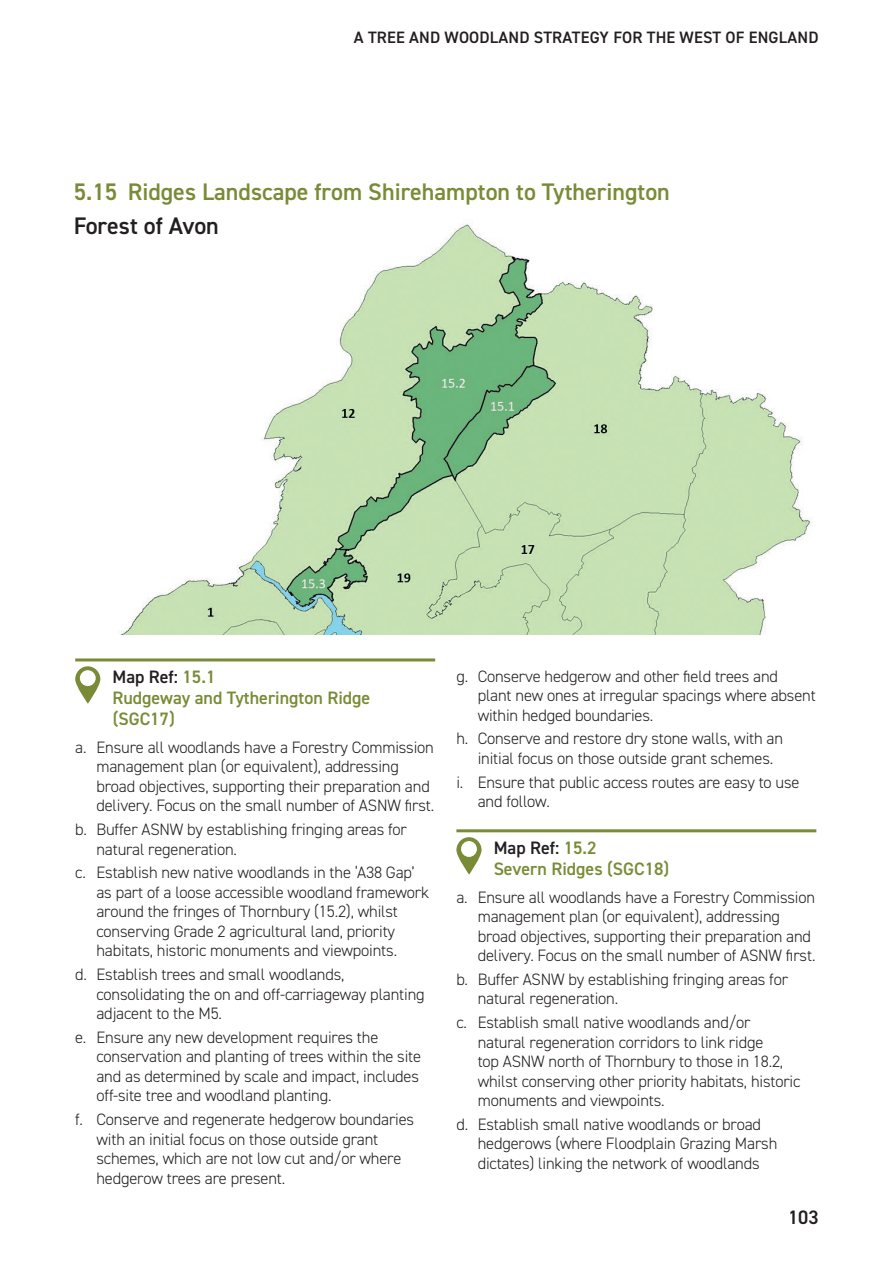
<style>
.page{position:relative;width:893px;height:1263px;background:#fff}
.page>*{position:absolute;margin:0;border:0;box-sizing:border-box;transform-origin:0 0}
._5_Subs{font:600 24px "DIN2014";color:#798b36}
._5_Subs-2{font:600 24px "DIN2014";color:#231f20}
.t1{font:600 19.5px "DIN2014";color:#231f20}
._5_map_ref_subs{font:600 18px/21px "DIN2014";color:#798b36}
._5_map_bullets{font:300 16.5px/19.5px "DIN2014";letter-spacing:-.01em;color:#231f20}
.t2{font:600 16.5px "DIN2014";letter-spacing:.01em;color:#231f20}
.s1{color:#231f20}
</style>
<div class="page">
<hr style="left:75px;top:658px;width:360px;height:3px;background:#798b36">
<svg style="left:75px;top:666px;width:25px;height:38px"></svg>
<hr style="left:456px;top:829px;width:360px;height:3px;background:#798b36">
<svg style="left:456px;top:837px;width:26px;height:37px"></svg>
<img style="left:121px;top:223px;width:690px;height:411px">
<p class="t2" style="left:354px;top:26px;width:466px">A TREE AND WOODLAND STRATEGY FOR THE WEST OF ENGLAND</p>
<p class="_5_Subs" style="left:74px;top:176px;width:598px">5.15 Ridges Landscape from Shirehampton to Tytherington</p>
<p class="_5_Subs-2" style="left:74px;top:210px;width:147px">Forest of Avon</p>
<p class="_5_map_ref_subs" style="left:112px;top:666px;width:259px"><span class="s1">Map Ref:</span> 15.1<br>Rudgeway and Tytherington Ridge (SGC17)</p>
<p class="_5_map_bullets" style="left:96px;top:737px;width:339px;text-indent:-21px">a. Ensure all woodlands have a Forestry Commission management plan (or equivalent), addressing broad objectives, supporting their preparation and delivery. Focus on the small number of ASNW first.</p>
<p class="_5_map_bullets" style="left:96px;top:820px;width:312px;text-indent:-21px">b. Buffer ASNW by establishing fringing areas for natural regeneration.</p>
<p class="_5_map_bullets" style="left:96px;top:863px;width:334px;text-indent:-21px">c. Establish new native woodlands in the ‘A38 Gap’ as part of a loose accessible woodland framework around the fringes of Thornbury (15.2), whilst conserving Grade 2 agricultural land, priority habitats, historic monuments and viewpoints.</p>
<p class="_5_map_bullets" style="left:96px;top:965px;width:330px;text-indent:-21px">d. Establish trees and small woodlands, consolidating the on and off-carriageway planting adjacent to the M5.</p>
<p class="_5_map_bullets" style="left:96px;top:1027px;width:326px;text-indent:-21px">e. Ensure any new development requires the conservation and planting of trees within the site and as determined by scale and impact, includes off-site tree and woodland planting.</p>
<p class="_5_map_bullets" style="left:96px;top:1110px;width:319px;text-indent:-21px">f. Conserve and regenerate hedgerow boundaries with an initial focus on those outside grant schemes, which are not low cut and/or where hedgerow trees are present.</p>
<p class="_5_map_bullets" style="left:478px;top:666px;width:340px;text-indent:-21px">g. Conserve hedgerow and other field trees and plant new ones at irregular spacings where absent within hedged boundaries.</p>
<p class="_5_map_bullets" style="left:478px;top:729px;width:307px;text-indent:-21px">h. Conserve and restore dry stone walls, with an initial focus on those outside grant schemes.</p>
<p class="_5_map_bullets" style="left:478px;top:772px;width:323px;text-indent:-21px">i. Ensure that public access routes are easy to use and follow.</p>
<p class="_5_map_ref_subs" style="left:494px;top:836px;width:177px"><span class="s1">Map Ref:</span> 15.2<br>Severn Ridges (SGC18)</p>
<p class="_5_map_bullets" style="left:478px;top:887px;width:339px;text-indent:-21px">a. Ensure all woodlands have a Forestry Commission management plan (or equivalent), addressing broad objectives, supporting their preparation and delivery. Focus on the small number of ASNW first.</p>
<p class="_5_map_bullets" style="left:478px;top:969px;width:312px;text-indent:-21px">b. Buffer ASNW by establishing fringing areas for natural regeneration.</p>
<p class="_5_map_bullets" style="left:478px;top:1013px;width:324px;text-indent:-21px">c. Establish small native woodlands and/or natural regeneration corridors to link ridge<br>top ASNW north of Thornbury to those in 18.2, whilst conserving other priority habitats, historic monuments and viewpoints.</p>
<p class="_5_map_bullets" style="left:478px;top:1114px;width:301px;text-indent:-21px">d. Establish small native woodlands or broad hedgerows (where Floodplain Grazing Marsh dictates) linking the network of woodlands</p>
<p class="t1" style="left:788px;top:1204px;width:32px">103</p>
</div>
